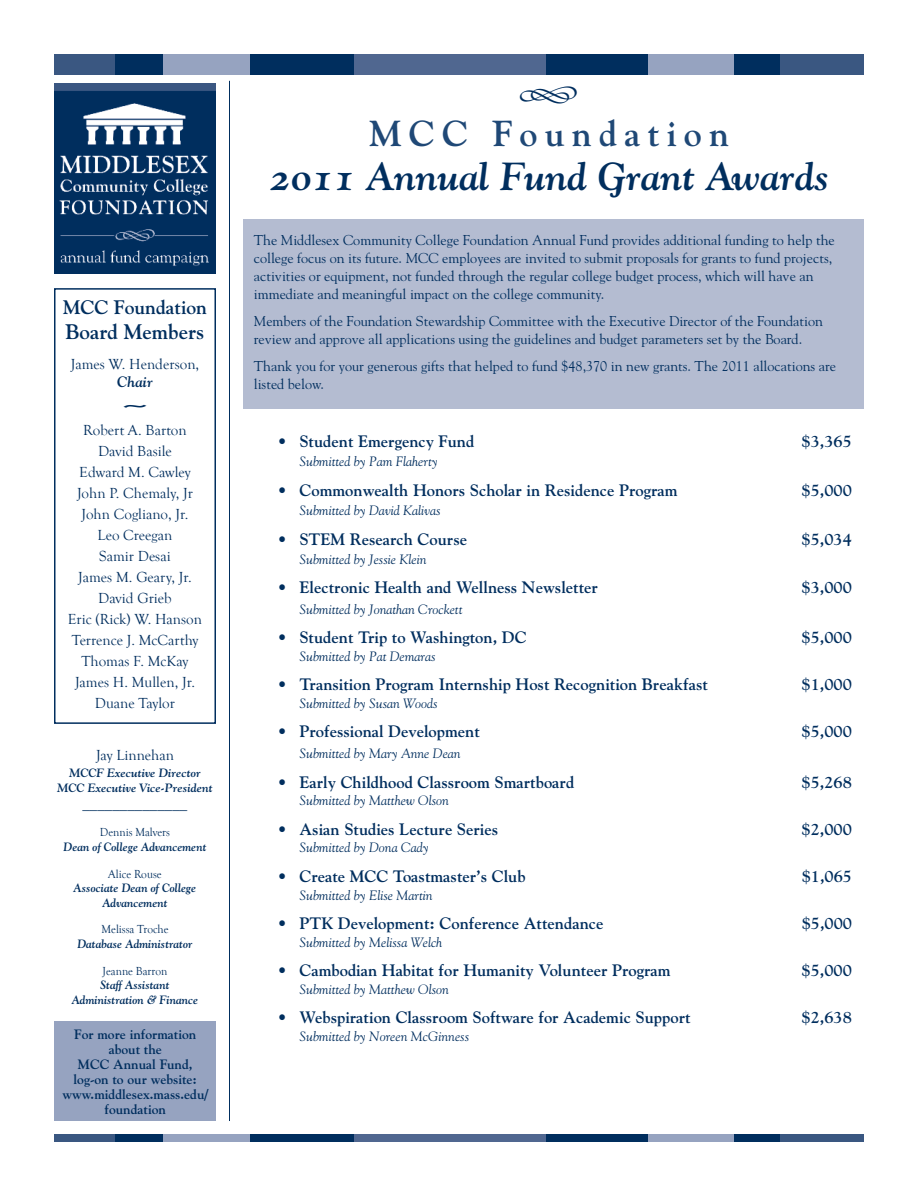
<style>
.page{position:relative;width:918px;height:1188px;background:#fff}
.page>*{position:absolute;margin:0;border:0;box-sizing:border-box;transform-origin:0 0}
.t1{font:39px "Goudy Bold Italic Os F";color:#002e5e}
.t2{font:36px "Goudy Bold Os F";letter-spacing:.2em;color:#1f4876}
.t3{font:21px "Goudy Bold Os F";color:#002e5e}
.t4{font:19.5px "Goudy Bold Os F";color:#002e5e}
.t5{font:700 16.5px "Goudy";color:#002e5e}
.t6{font:15px/21px "Goudy Old Style T";color:#002e5e;text-align:center}
.t7{font:15px "Goudy Bold Os F";color:#002e5e}
.t8{font:italic 700 15px/22.5px "Goudy";color:#002e5e}
.t9{font:14.25px/18px "Goudy";color:#002e5e}
.t10{font:italic 13.5px "Goudy";color:#002e5e}
.t11{font:13.5px/15px "Goudy Bold Os F";color:#002e5e;text-align:center}
.t12{font:italic 700 12px/14.4px "Goudy";color:#002e5e;text-align:center;scale:.95 1}
.t13{font:12px "Goudy Old Style T";color:#002e5e;scale:.95 1}
.t14{font:italic 700 12px/14.5px "Goudy";color:#002e5e;text-align:center}
.s1{font-weight:400}
</style>
<div class="page">
<div style="left:243px;top:219px;width:621px;height:190px;background:#b4bcd1"></div>
<div style="left:54px;top:54px;width:810px;height:21px;background:#3a5781"></div>
<div style="left:115px;top:54px;width:665px;height:21px;background:#002e5e"></div>
<div style="left:163px;top:54px;width:571px;height:21px;background:#96a3c0"></div>
<div style="left:251px;top:54px;width:397px;height:21px;background:#002e5e"></div>
<div style="left:354px;top:54px;width:191px;height:21px;background:#506790"></div>
<div style="left:54px;top:1134px;width:810px;height:7px;background:#3a5781"></div>
<div style="left:115px;top:1134px;width:665px;height:7px;background:#002e5e"></div>
<div style="left:163px;top:1134px;width:571px;height:7px;background:#96a3c0"></div>
<div style="left:251px;top:1134px;width:397px;height:7px;background:#002e5e"></div>
<div style="left:354px;top:1134px;width:191px;height:7px;background:#506790"></div>
<img style="left:54px;top:83px;width:162px;height:191px">
<div style="left:54px;top:1021px;width:162px;height:100px;background:#96a3c0"></div>
<hr style="left:229px;top:81px;width:1px;height:1040px;background:#002e5e">
<div style="left:54px;top:288px;width:162px;height:436px;border:2px solid #002e5e"></div>
<h3 class="t4" style="left:63px;top:300px;width:145px">MCC Foundation</h3>
<h3 class="t3" style="left:66px;top:324px;width:140px">Board Members</h3>
<p class="t6" style="left:71px;top:354px;width:130px">James W. Henderson,</p>
<p class="t8" style="left:117px;top:371px;width:37px">Chair ~</p>
<p class="t6" style="left:68px;top:420px;width:136px">Robert A. Barton<br>David Basile<br>Edward M. Cawley<br>John P. Chemaly, Jr<br>John Cogliano, Jr.<br>Leo Creegan<br>Samir Desai<br>James M. Geary, Jr.<br>David Grieb<br>Eric (Rick) W. Hanson<br>Terrence J. McCarthy<br>Thomas F. McKay<br>James H. Mullen, Jr.<br>Duane Taylor</p>
<p class="t6" style="left:96px;top:744px;width:79px">Jay Linnehan</p>
<p class="t14" style="left:57px;top:766px;width:157px">MCCF Executive Director<br>MCC Executive Vice-President</p>
<p class="t7" style="left:82px;top:798px;width:106px">______________</p>
<p class="t13" style="left:100px;top:826px;width:75px">Dennis Malvers</p>
<p class="t12" style="left:64px;top:840px;width:152px">Dean of College Advancement</p>
<p class="t13" style="left:108px;top:867px;width:58px">Alice Rouse</p>
<p class="t12" style="left:74px;top:881px;width:131px">Associate Dean of College<br>Advancement</p>
<p class="t13" style="left:101px;top:923px;width:72px">Melissa Troche</p>
<p class="t12" style="left:77px;top:937px;width:123px">Database Administrator</p>
<p class="t13" style="left:103px;top:964px;width:70px">Jeanne Barron</p>
<p class="t12" style="left:72px;top:978px;width:135px">Staff Assistant<br>Administration &amp; Finance</p>
<p class="t11" style="left:62px;top:1028px;width:147px">For more information about the<br>MCC Annual Fund, log-on to our website: www.middlesex.mass.edu/ foundation</p>
<h2 class="t2" style="left:370px;top:120px;width:361px">MCC Foundation</h2>
<h1 class="t1" style="left:269px;top:161px;width:562px">2011 Annual Fund Grant Awards</h1>
<p class="t9" style="left:254px;top:231px;width:583px">The Middlesex Community College Foundation Annual Fund provides additional funding to help the college focus on its future. MCC employees are invited to submit proposals for grants to fund projects, activities or equipment, not funded through the regular college budget process, which will have an immediate and meaningful impact on the college community.</p>
<p class="t9" style="left:254px;top:312px;width:571px">Members of the Foundation Stewardship Committee with the Executive Director of the Foundation review and approve all applications using the guidelines and budget parameters set by the Board.</p>
<p class="t9" style="left:254px;top:357px;width:584px">Thank you for your generous gifts that helped to fund $48,370 in new grants. The 2011 allocations are listed below.</p>
<p class="t5" style="left:278px;top:432px;width:198px"><span class="s1">•</span> Student Emergency Fund</p>
<p class="t5" style="left:802px;top:432px;width:52px">$3,365</p>
<p class="t10" style="left:300px;top:453px;width:140px">Submitted by Pam Flaherty</p>
<p class="t5" style="left:278px;top:480px;width:402px"><span class="s1">•</span> Commonwealth Honors Scholar in Residence Program</p>
<p class="t5" style="left:802px;top:480px;width:52px">$5,000</p>
<p class="t10" style="left:300px;top:503px;width:143px">Submitted by David Kalivas</p>
<p class="t5" style="left:278px;top:529px;width:191px"><span class="s1">•</span> STEM Research Course</p>
<p class="t5" style="left:802px;top:529px;width:52px">$5,034</p>
<p class="t10" style="left:300px;top:551px;width:129px">Submitted by Jessie Klein</p>
<p class="t5" style="left:278px;top:578px;width:322px"><span class="s1">•</span> Electronic Health and Wellness Newsletter</p>
<p class="t5" style="left:802px;top:578px;width:52px">$3,000</p>
<p class="t10" style="left:300px;top:601px;width:164px">Submitted by Jonathan Crockett</p>
<p class="t5" style="left:278px;top:628px;width:251px"><span class="s1">•</span> Student Trip to Washington, DC</p>
<p class="t5" style="left:802px;top:628px;width:52px">$5,000</p>
<p class="t10" style="left:300px;top:648px;width:138px">Submitted by Pat Demaras</p>
<p class="t5" style="left:278px;top:675px;width:432px"><span class="s1">•</span> Transition Program Internship Host Recognition Breakfast</p>
<p class="t5" style="left:802px;top:675px;width:52px">$1,000</p>
<p class="t10" style="left:300px;top:695px;width:140px">Submitted by Susan Woods</p>
<p class="t5" style="left:278px;top:722px;width:204px"><span class="s1">•</span> Professional Development</p>
<p class="t5" style="left:802px;top:722px;width:52px">$5,000</p>
<p class="t10" style="left:300px;top:746px;width:163px">Submitted by Mary Anne Dean</p>
<p class="t5" style="left:278px;top:773px;width:298px"><span class="s1">•</span> Early Childhood Classroom Smartboard</p>
<p class="t5" style="left:802px;top:773px;width:52px">$5,268</p>
<p class="t10" style="left:300px;top:793px;width:151px">Submitted by Matthew Olson</p>
<p class="t5" style="left:278px;top:820px;width:222px"><span class="s1">•</span> Asian Studies Lecture Series</p>
<p class="t5" style="left:802px;top:820px;width:52px">$2,000</p>
<p class="t10" style="left:300px;top:840px;width:131px">Submitted by Dona Cady</p>
<p class="t5" style="left:278px;top:867px;width:250px"><span class="s1">•</span> Create MCC Toastmaster’s Club</p>
<p class="t5" style="left:802px;top:867px;width:52px">$1,065</p>
<p class="t10" style="left:300px;top:887px;width:135px">Submitted by Elise Martin</p>
<p class="t5" style="left:278px;top:914px;width:327px"><span class="s1">•</span> PTK Development: Conference Attendance</p>
<p class="t5" style="left:802px;top:914px;width:52px">$5,000</p>
<p class="t10" style="left:300px;top:934px;width:144px">Submitted by Melissa Welch</p>
<p class="t5" style="left:278px;top:961px;width:395px"><span class="s1">•</span> Cambodian Habitat for Humanity Volunteer Program</p>
<p class="t5" style="left:802px;top:961px;width:52px">$5,000</p>
<p class="t10" style="left:300px;top:981px;width:151px">Submitted by Matthew Olson</p>
<p class="t5" style="left:278px;top:1008px;width:415px"><span class="s1">•</span> Webspiration Classroom Software for Academic Support</p>
<p class="t5" style="left:802px;top:1008px;width:52px">$2,638</p>
<p class="t10" style="left:300px;top:1028px;width:171px">Submitted by Noreen McGinness</p>
</div>
